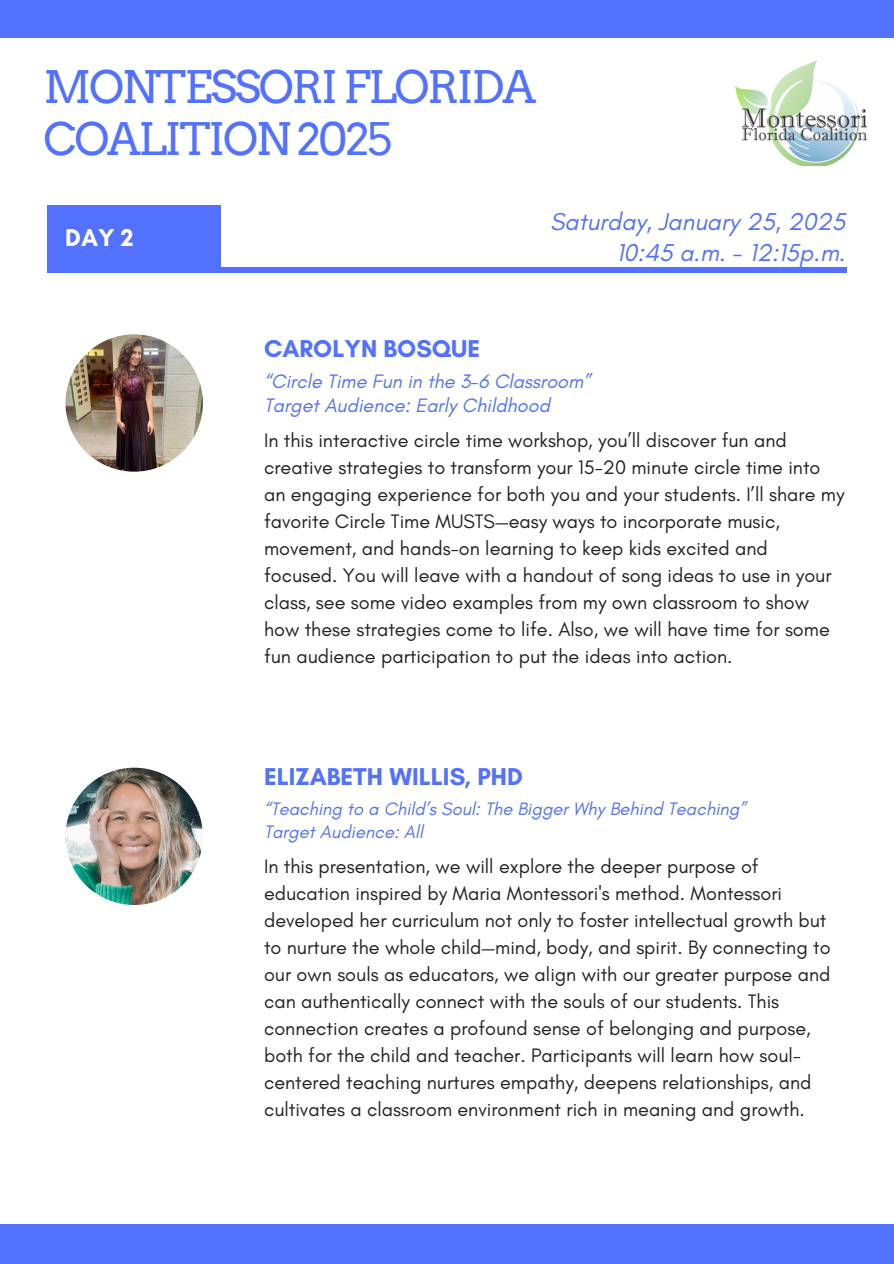
<style>
.page{position:relative;width:894px;height:1264px;background:#fff}
.page>*{position:absolute;margin:0;border:0;box-sizing:border-box;transform-origin:0 0}
.t1{font:44.85px/51.8px "Arvo";letter-spacing:-.05em;color:#5271ff}
.t2{font:italic 24.75px/31.5px "Glacial Indifference";color:#5271ff;text-align:right}
.t3{font:700 24.75px "Glacial Indifference";color:#5271ff}
.t4{font:700 24.75px "Glacial Indifference";color:#fff}
.t5{font:19.8px/27px "Glacial Indifference";color:#212227}
.t6{font:italic 19.8px "Glacial Indifference";color:#5271ff}
.t7{font:italic 18.3px "Glacial Indifference";color:#5271ff}
</style>
<div class="page">
<div style="left:48px;top:268px;width:798px;height:5px;background:#5271ff"></div>
<div style="left:47px;top:205px;width:174px;height:68px;background:#5271ff"></div>
<img style="left:735px;top:61px;width:131px;height:105px">
<div style="left:0;top:1224px;width:893px;height:39px;background:#5271ff"></div>
<div style="left:0;top:0;width:893px;height:38px;background:#5271ff"></div>
<img style="left:65px;top:767px;width:138px;height:138px;border-radius:50%">
<img style="left:65px;top:334px;width:138px;height:137px;border-radius:50%">
<h2 class="t1" style="left:44px;top:61px;width:494px">MONTESSORI FLORIDA<br>COALITION 2025</h2>
<p class="t4" style="left:65px;top:223px;width:70px">DAY 2</p>
<p class="t2" style="left:550px;top:205px;width:297px">Saturday, January 25, 2025<br>10:45 a.m. - 12:15p.m.</p>
<p class="t3" style="left:264px;top:333px;width:217px">CAROLYN BOSQUE</p>
<h2 class="t6" style="left:264px;top:369px;width:328px">“Circle Time Fun in the 3-6 Classroom”</h2>
<p class="t6" style="left:264px;top:393px;width:287px">Target Audience: Early Childhood</p>
<p class="t5" style="left:264px;top:426px;width:581px">In this interactive circle time workshop, you’ll discover fun and creative strategies to transform your 15-20 minute circle time into an engaging experience for both you and your students. I’ll share my favorite Circle Time MUSTS—easy ways to incorporate music, movement, and hands-on learning to keep kids excited and focused. You will leave with a handout of song ideas to use in your class, see some video examples from my own classroom to show how these strategies come to life. Also, we will have time for some fun audience participation to put the ideas into action.</p>
<p class="t3" style="left:264px;top:761px;width:260px">ELIZABETH WILLIS, PHD</p>
<h2 class="t7" style="left:264px;top:797px;width:483px">“Teaching to a Child’s Soul: The Bigger Why Behind Teaching”</h2>
<h3 class="t7" style="left:264px;top:820px;width:161px">Target Audience: All</h3>
<p class="t5" style="left:264px;top:852px;width:568px">In this presentation, we will explore the deeper purpose of education inspired by Maria Montessori's method. Montessori developed her curriculum not only to foster intellectual growth but to nurture the whole child—mind, body, and spirit. By connecting to our own souls as educators, we align with our greater purpose and can authentically connect with the souls of our students. This connection creates a profound sense of belonging and purpose, both for the child and teacher. Participants will learn how soul&shy;centered teaching nurtures empathy, deepens relationships, and cultivates a classroom environment rich in meaning and growth.</p>
</div>
